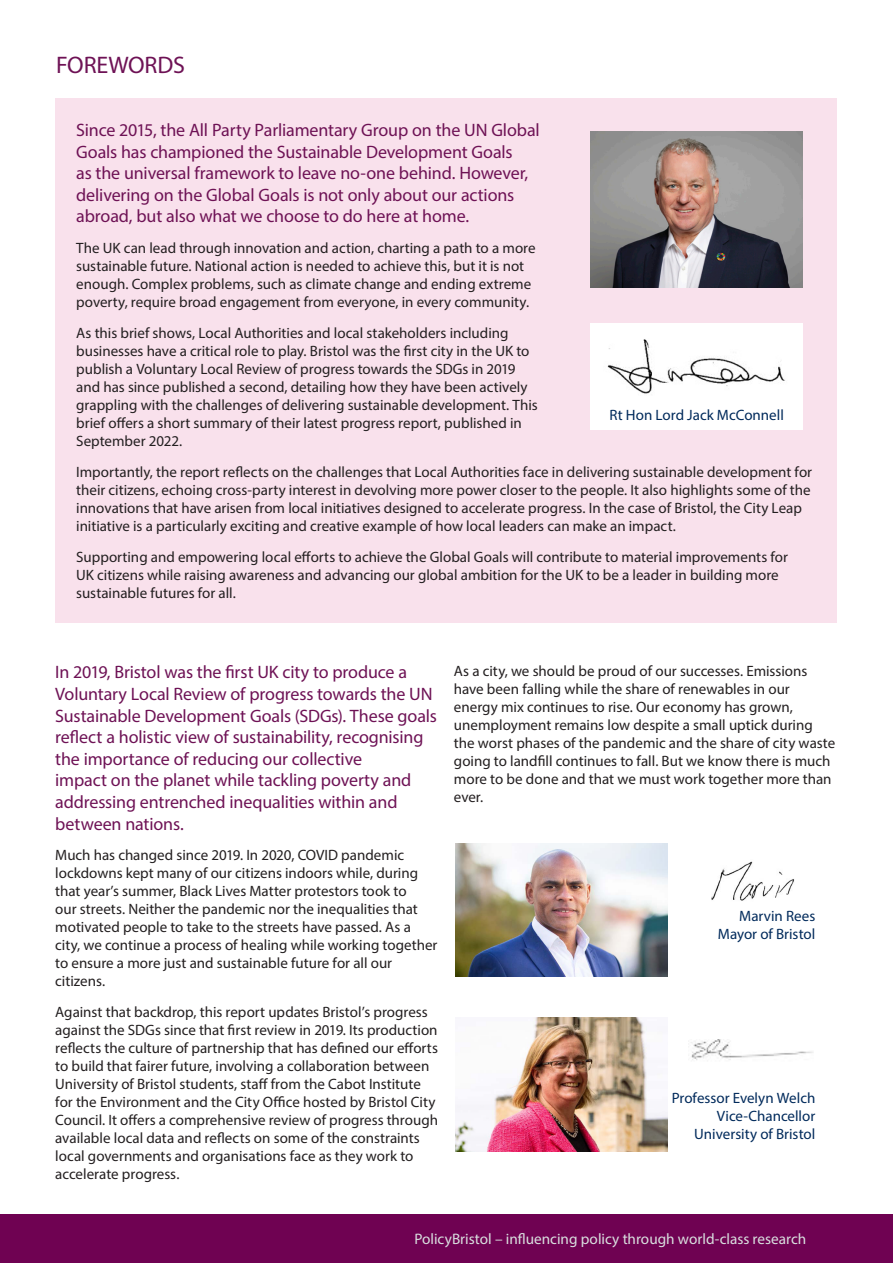
<style>
.page{position:relative;width:893px;height:1263px;background:#fff}
.page>*{position:absolute;margin:0;border:0;box-sizing:border-box;transform-origin:0 0}
.Body_Heading{font:24px "Myriad Pro";letter-spacing:-.005em;color:#6e1255}
.Body_Heading-2{font:18px/21.6px "Myriad Pro";letter-spacing:-.01em;color:#6e1255}
.t1{font:15.3px "Myriad Pro";color:#d9dfdf}
.Body_text{font:15px/18px "Myriad Pro";color:#231f20}
._2_Authors{font:15px "Myriad Pro";color:#002a5b}
</style>
<div class="page">
<div style="left:55px;top:98px;width:782px;height:524px;background:#f9e1ec"></div>
<div style="left:0;top:1214px;width:893px;height:49px;background:#6f0252"></div>
<img style="left:590px;top:132px;width:213px;height:156px">
<img style="left:455px;top:843px;width:213px;height:134px">
<img style="left:455px;top:1018px;width:213px;height:133px">
<img style="left:712px;top:861px;width:82px;height:40px">
<img style="left:691px;top:1040px;width:122px;height:20px">
<div style="left:590px;top:323px;width:213px;height:81px;background:#fff"></div>
<img style="left:607px;top:339px;width:178px;height:55px">
<div style="left:590px;top:400px;width:213px;height:29px;background:#fff"></div>
<p class="Body_Heading" style="left:56px;top:50px;width:130px">FOREWORDS</p>
<p class="Body_Heading-2" style="left:76px;top:119px;width:465px">Since 2015, the All Party Parliamentary Group on the UN Global Goals has championed the Sustainable Development Goals<br>as the universal framework to leave no-one behind. However, delivering on the Global Goals is not only about our actions abroad, but also what we choose to do here at home.</p>
<p class="Body_text" style="left:76px;top:239px;width:461px">The UK can lead through innovation and action, charting a path to a more sustainable future. National action is needed to achieve this, but it is not enough. Complex problems, such as climate change and ending extreme poverty, require broad engagement from everyone, in every community.</p>
<p class="Body_text" style="left:76px;top:324px;width:463px">As this brief shows, Local Authorities and local stakeholders including businesses have a critical role to play. Bristol was the first city in the UK to publish a Voluntary Local Review of progress towards the SDGs in 2019 and has since published a second, detailing how they have been actively grappling with the challenges of delivering sustainable development. This brief offers a short summary of their latest progress report, published in September 2022.</p>
<p class="Body_text" style="left:76px;top:462px;width:737px">Importantly, the report reflects on the challenges that Local Authorities face in delivering sustainable development for their citizens, echoing cross-party interest in devolving more power closer to the people. It also highlights some of the innovations that have arisen from local initiatives designed to accelerate progress. In the case of Bristol, the City Leap initiative is a particularly exciting and creative example of how local leaders can make an impact.</p>
<p class="Body_text" style="left:76px;top:547px;width:713px">Supporting and empowering local efforts to achieve the Global Goals will contribute to material improvements for<br>UK citizens while raising awareness and advancing our global ambition for the UK to be a leader in building more sustainable futures for all.</p>
<p class="_2_Authors" style="left:609px;top:406px;width:176px">Rt Hon Lord Jack McConnell</p>
<p class="Body_Heading-2" style="left:55px;top:661px;width:383px">In 2019, Bristol was the first UK city to produce a Voluntary Local Review of progress towards the UN Sustainable Development Goals (SDGs). These goals reflect a holistic view of sustainability, recognising the importance of reducing our collective<br>impact on the planet while tackling poverty and addressing entrenched inequalities within and between nations.</p>
<p class="Body_text" style="left:55px;top:846px;width:384px">Much has changed since 2019. In 2020, COVID pandemic lockdowns kept many of our citizens indoors while, during that year’s summer, Black Lives Matter protestors took to<br>our streets. Neither the pandemic nor the inequalities that motivated people to take to the streets have passed. As a city, we continue a process of healing while working together to ensure a more just and sustainable future for all our citizens.</p>
<p class="Body_text" style="left:55px;top:1003px;width:384px">Against that backdrop, this report updates Bristol’s progress against the SDGs since that first review in 2019. Its production reflects the culture of partnership that has defined our efforts to build that fairer future, involving a collaboration between University of Bristol students, staff from the Cabot Institute for the Environment and the City Office hosted by Bristol City Council. It offers a comprehensive review of progress through available local data and reflects on some of the constraints local governments and organisations face as they work to accelerate progress.</p>
<p class="Body_text" style="left:454px;top:662px;width:383px">As a city, we should be proud of our successes. Emissions have been falling while the share of renewables in our energy mix continues to rise. Our economy has grown, unemployment remains low despite a small uptick during the worst phases of the pandemic and the share of city waste going to landfill continues to fall. But we know there is much more to be done and that we must work together more than ever.</p>
<p class="_2_Authors" style="left:739px;top:906px;width:78px">Marvin Rees</p>
<p class="_2_Authors" style="left:718px;top:924px;width:99px">Mayor of Bristol</p>
<p class="_2_Authors" style="left:672px;top:1088px;width:145px">Professor Evelyn Welch</p>
<p class="_2_Authors" style="left:717px;top:1106px;width:100px">Vice-Chancellor</p>
<p class="_2_Authors" style="left:694px;top:1124px;width:123px">University of Bristol</p>
<p class="t1" style="left:414px;top:1229px;width:393px">PolicyBristol – influencing policy through world-class research</p>
</div>
